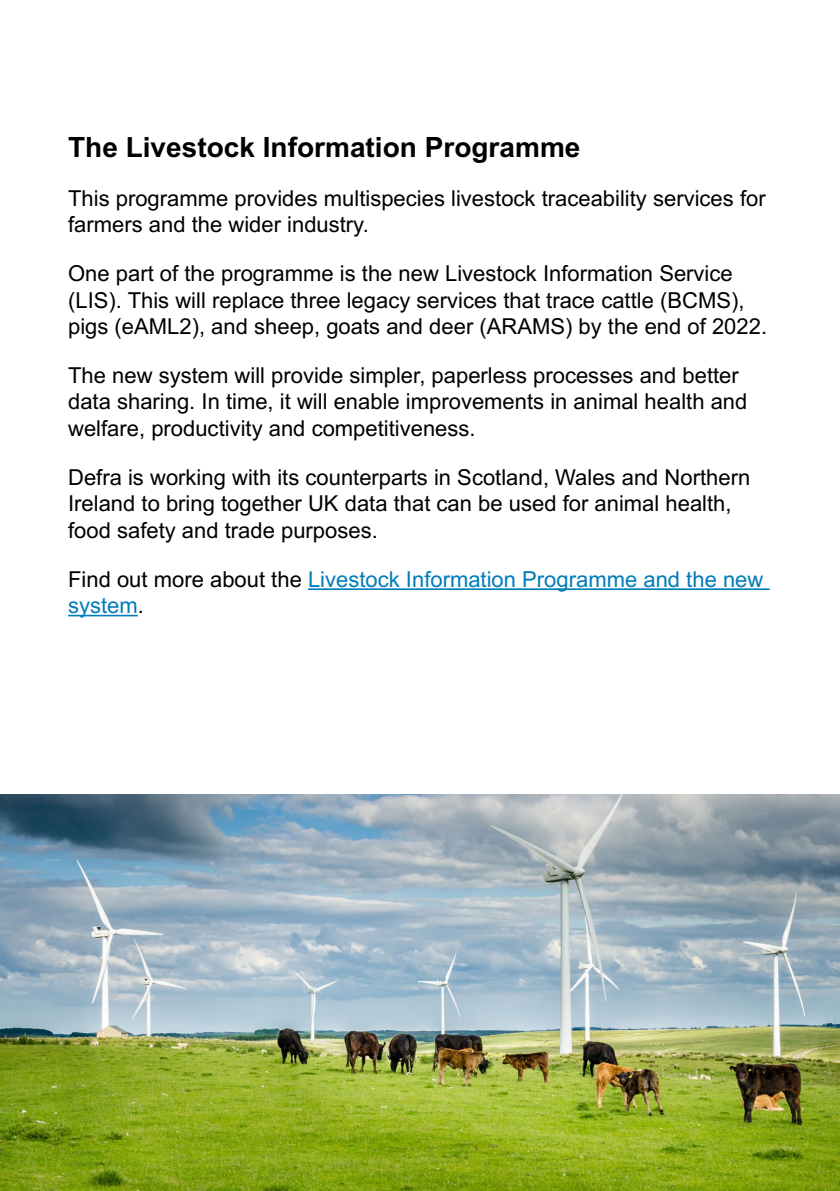
<style>
.page{position:relative;width:840px;height:1191px;background:#fff}
.page>*{position:absolute;margin:0;border:0;box-sizing:border-box;transform-origin:0 0}
.Header_3{font:700 28px "Arial";color:#000}
.Body_Text{font:22px/26.4px "Arial MT2";color:#000}
.Body_Text-2{font:22px/26.4px "Arial MT2";color:#007cba}
.s1{color:#000}
</style>
<div class="page">
<hr style="left:308px;top:588px;width:461px;height:2px;background:#007cba">
<hr style="left:68px;top:615px;width:70px;height:1px;background:#007cba">
<img style="left:0;top:794px;width:839px;height:397px">
<h2 class="Header_3" style="left:68px;top:128px;width:513px">The Livestock Information Programme</h2>
<p class="Body_Text" style="left:68px;top:185px;width:698px">This programme provides multispecies livestock traceability services for farmers and the wider industry.</p>
<p class="Body_Text" style="left:68px;top:260px;width:700px">One part of the programme is the new Livestock Information Service (LIS). This will replace three legacy services that trace cattle (BCMS), pigs (eAML2), and sheep, goats and deer (ARAMS) by the end of 2022.</p>
<p class="Body_Text" style="left:68px;top:362px;width:680px">The new system will provide simpler, paperless processes and better data sharing. In time, it will enable improvements in animal health and welfare, productivity and competitiveness.</p>
<p class="Body_Text" style="left:68px;top:464px;width:683px">Defra is working with its counterparts in Scotland, Wales and Northern<br>Ireland to bring together UK data that can be used for animal health, food safety and trade purposes.</p>
<p class="Body_Text-2" style="left:68px;top:566px;width:696px"><span class="s1">Find out more about the</span> Livestock Information Programme and the new system<span class="s1">.</span></p>
</div>
